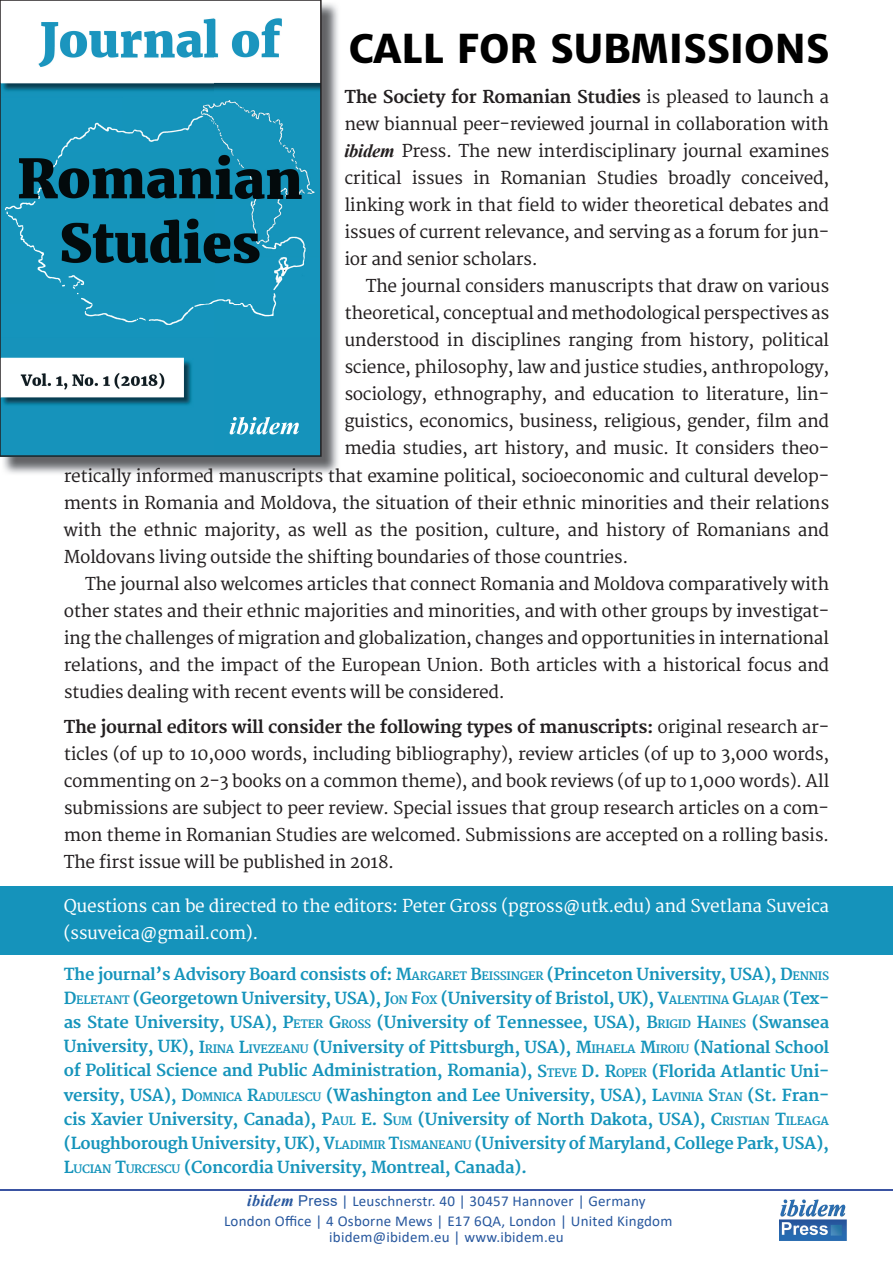
<style>
.page{position:relative;width:893px;height:1263px;background:#fff}
.page>*{position:absolute;margin:0;border:0;box-sizing:border-box;transform-origin:0 0}
.t1{font:800 39px "Merriweather Sans";color:#000}
.t2{font:17.25px/27px "Merriweather";letter-spacing:-.02em;color:#231f20;text-align:justify}
.t3{font:17.25px/27px "Merriweather";letter-spacing:-.02em;color:#fff}
.t4{font:700 16.2px/24px "Merriweather";letter-spacing:-.02em;color:#1594bb;text-align:justify}
.t5{font:15px/19.8px "Calibri";letter-spacing:.015em;color:#27579e;text-align:center}
.s1{font-weight:700}
.s2{font-family:"Times New Roman";font-weight:700;font-style:italic;font-size:18.75px}
.s3{font-style:inherit}
.s4{font-size:11.4px}
.s5{font-family:"Times New Roman";font-weight:700;font-style:italic;font-size:16.2px}
.s6{font-family:"Arial"}
</style>
<div class="page">
<img style="left:3px;top:3px;width:335px;height:471px">
<svg style="left:0;top:0;width:322px;height:457px;fill:#1594bb"></svg>
<div style="left:1px;top:886px;width:892px;height:69px;background:#1593bb"></div>
<img style="left:780px;top:1199px;width:67px;height:42px">
<hr style="left:0;top:1190px;width:892px;height:1px;background:#3a53a2">
<h1 class="t1" style="left:349px;top:25px;width:482px">CALL FOR SUBMISSIONS</h1>
<p class="t2" style="left:344px;top:85px;width:486px"><span class="s1">The Society for Romanian Studies</span> is pleased to launch a new biannual peer-reviewed journal in collaboration with <span class="s2">ibidem</span> Press. The new interdisciplinary journal examines critical issues in Romanian Studies broadly conceived, linking work in that field to wider theoretical debates and issues of current relevance, and serving as a forum for jun&shy;ior and senior scholars.</p>
<p class="t2" style="left:344px;top:274px;width:486px;text-indent:21px">The journal considers manuscripts that draw on various theoretical, conceptual and methodological perspectives as understood in disciplines ranging from history, political science, philosophy, law and justice studies, anthropology, sociology, ethnography, and education to literature, lin&shy;guistics, economics, business, religious, gender, film and media studies, art history, and music. It considers theo-</p>
<p class="t2" style="left:64px;top:463px;width:767px">retically informed manuscripts that examine political, socioeconomic and cultural develop&shy;ments in Romania and Moldova, the situation of their ethnic minorities and their relations with the ethnic majority, as well as the position, culture, and history of Romanians and Moldovans living outside the shifting boundaries of those countries.</p>
<p class="t2" style="left:64px;top:571px;width:767px;text-indent:21px">The journal also welcomes articles that connect Romania and Moldova comparatively with other states and their ethnic majorities and minorities, and with other groups by investigat&shy;ing the challenges of migration and globalization, changes and opportunities in international relations, and the impact of the European Union. Both articles with a historical focus and studies dealing with recent events will be considered.</p>
<p class="t2" style="left:64px;top:714px;width:767px"><span class="s1">The journal editors will consider the following types of manuscripts:</span> original research ar&shy;ticles (of up to 10,000 words, including bibliography), review articles (of up to 3,000 words, commenting on 2-3 books on a common theme), and book reviews (of up to 1,000 words). All submissions are subject to peer review. Special issues that group research articles on a com&shy;mon theme in Romanian Studies are welcomed. Submissions are accepted on a rolling basis.<br>The first issue will be published in 2018.</p>
<p class="t3" style="left:64px;top:893px;width:767px">Questions can be directed to the editors: Peter Gross (pgross@utk.edu) and Svetlana Suveica (ssuveica@gmail.com).</p>
<p class="t4" style="left:64px;top:963px;width:767px">The journal’s Advisory Board consists of: <span class="s3">M</span><span class="s4">ARGARET</span> <span class="s3">B</span><span class="s4">EISSINGER</span> (Princeton University, USA), <span class="s3">D</span><span class="s4">ENNIS </span><span class="s3">D</span><span class="s4">ELETANT</span> (Georgetown University, USA)<span class="s3">, J</span><span class="s4">ON</span> <span class="s3">F</span><span class="s4">OX</span> (University of Bristol, UK), <span class="s3">V</span><span class="s4">ALENTINA</span> <span class="s3">G</span><span class="s4">LAJAR</span> (Tex&shy;as State University, USA), <span class="s3">P</span><span class="s4">ETER</span> <span class="s3">G</span><span class="s4">ROSS</span> (University of Tennessee, USA), <span class="s3">B</span><span class="s4">RIGID</span> <span class="s3">H</span><span class="s4">AINES</span> (Swansea University, UK), <span class="s3">I</span><span class="s4">RINA</span> <span class="s3">L</span><span class="s4">IVEZEANU</span> <span class="s3">(</span>University of Pittsburgh, USA<span class="s3">), M</span><span class="s4">IHAELA</span> <span class="s3">M</span><span class="s4">IROIU</span> <span class="s3">(</span>National School of Political Science and Public Administration, Romania), <span class="s3">S</span><span class="s4">TEVE</span> <span class="s3">D. R</span><span class="s4">OPER</span> <span class="s3">(</span>Florida Atlantic Uni&shy;versity, USA<span class="s3">), D</span><span class="s4">OMNICA</span> <span class="s3">R</span><span class="s4">ADULESCU</span> <span class="s3">(</span>Washington and Lee University, USA)<span class="s3">, L</span><span class="s4">AVINIA</span> <span class="s3">S</span><span class="s4">TAN</span> <span class="s3">(</span>St. Fran&shy;cis Xavier University, Canada)<span class="s3">, P</span><span class="s4">AUL</span> <span class="s3">E. S</span><span class="s4">UM</span> <span class="s3">(</span>University of North Dakota, USA)<span class="s3">, C</span><span class="s4">RISTIAN</span> <span class="s3">T</span><span class="s4">ILEAGA </span>(Loughborough University, UK), <span class="s3">V</span><span class="s4">LADIMIR</span> <span class="s3">T</span><span class="s4">ISMANEANU</span> <span class="s3">(</span>University of Maryland, College Park, USA), <span class="s3">L</span><span class="s4">UCIAN</span> <span class="s3">T</span><span class="s4">URCESCU</span> <span class="s3">(</span>Concordia University, Montreal, Canada).</p>
<p class="t5" style="left:224px;top:1190px;width:450px"><span class="s5">ibidem</span> <span class="s6">Press</span> | Leuschnerstr. 40 | 30457 Hannover | Germany<br>London Office | 4 Osborne Mews | E17 6QA, London | United Kingdom</p>
<p class="t5" style="left:329px;top:1226px;width:236px">ibidem@ibidem.eu | www.ibidem.eu</p>
</div>
